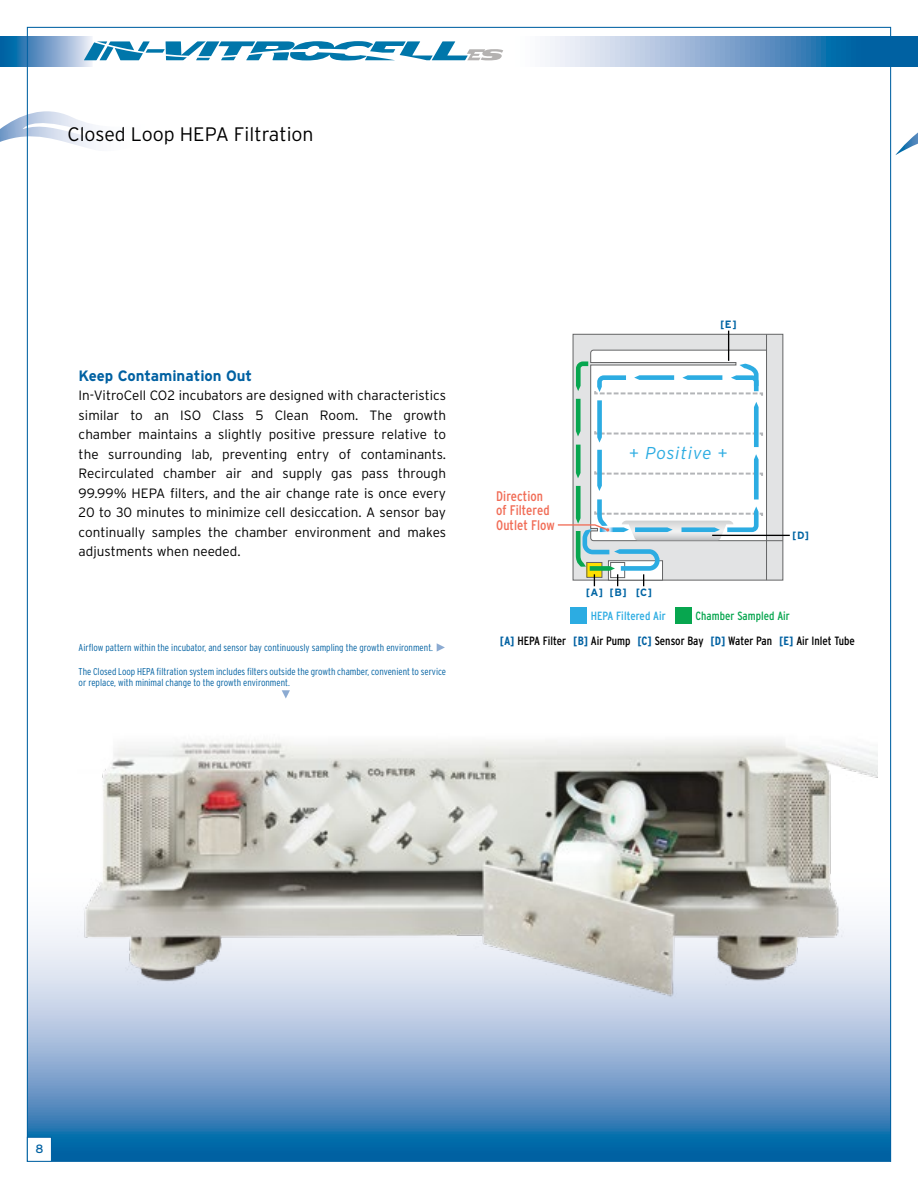
<style>
.page{position:relative;width:918px;height:1188px;background:#fff}
.page>*{position:absolute;margin:0;border:0;box-sizing:border-box;transform-origin:0 0}
.t1{font:300 19.5px "Interstate";color:#000}
.t2{font:italic 300 17.25px "Interstate";letter-spacing:.05em;color:#2cace2}
.t3{font:700 15px "Interstate";color:#0061a2}
.t4{font:condensed 13.95px/14.5px "Interstate";letter-spacing:.005em;color:#f16c56}
.t5{font:300 13.5px/19.5px "Interstate";color:#000;text-align:justify}
.t6{font:condensed 12px "Interstate";color:#000}
.t7{font:12px "Interstate";color:#0061a2}
.t8{font:condensed 11.85px "Interstate";letter-spacing:.005em;color:#07a64f}
.t9{font:condensed 11.85px "Interstate";letter-spacing:.005em;color:#2cace2}
.t10{font:700 10.5px "Interstate";color:#0065a4}
.t11{font:300 condensed 9.9px/11.4px "Interstate";color:#0061a2}
.s1{font-weight:700;color:#0061a2}
</style>
<div class="page">
<svg style="left:891px;top:894px;width:1px;height:241px"></svg>
<svg style="left:29px;top:925px;width:860px;height:235px;background:#6698c6"></svg>
<svg style="left:0;top:104px;width:96px;height:57px"></svg>
<svg style="left:895px;top:133px;width:23px;height:22px"></svg>
<svg style="left:0;top:36px;width:93px;height:30px;background:#6599c6"></svg>
<svg style="left:299px;top:36px;width:619px;height:30px"></svg>
<div style="left:27px;top:1137px;width:24px;height:24px;background:#fff"></div>
<div style="left:27px;top:1137px;width:25px;height:25px;border:1px solid #0061a2"></div>
<svg style="left:84px;top:41px;width:419px;height:19px"></svg>
<img style="left:77px;top:740px;width:801px;height:284px">
<svg style="left:282px;top:690px;width:8px;height:9px"></svg>
<svg style="left:437px;top:643px;width:8px;height:9px"></svg>
<hr style="left:712px;top:535px;width:78px;height:1px;background:#000">
<hr style="left:728px;top:331px;width:1px;height:30px;background:#000">
<div style="left:570px;top:607px;width:17px;height:16px;background:#2cace2"></div>
<div style="left:675px;top:607px;width:17px;height:16px;background:#07a64f"></div>
<svg style="left:557px;top:334px;width:226px;height:252px"></svg>
<h1 class="t1" style="left:67px;top:122px;width:248px">Closed Loop HEPA Filtration</h1>
<p class="t3" style="left:79px;top:367px;width:175px">Keep Contamination Out</p>
<p class="t5" style="left:79px;top:386px;width:369px">In-VitroCell CO2 incubators are designed with characteristics similar to an ISO Class 5 Clean Room. The growth chamber maintains a slightly positive pressure relative to the surrounding lab, preventing entry of contaminants.<br>Recirculated chamber air and supply gas pass through 99.99% HEPA filters, and the air change rate is once every 20 to 30 minutes to minimize cell desiccation. A sensor bay continually samples the chamber environment and makes adjustments when needed.</p>
<p class="t11" style="left:79px;top:641px;width:356px">Airflow pattern within the incubator, and sensor bay continuously sampling the growth environment.</p>
<p class="t11" style="left:79px;top:666px;width:369px">The Closed Loop HEPA filtration system includes filters outside the growth chamber, convenient to service or replace, with minimal change to the growth environment.</p>
<p class="t10" style="left:720px;top:318px;width:18px">[E]</p>
<p class="t4" style="left:496px;top:488px;width:60px">Direction of Filtered<br>Outlet Flow</p>
<p class="t2" style="left:629px;top:443px;width:100px">+ Positive +</p>
<p class="t10" style="left:586px;top:586px;width:68px">[A] [B] [C]</p>
<p class="t10" style="left:792px;top:529px;width:18px">[D]</p>
<p class="t9" style="left:591px;top:608px;width:77px">HEPA Filtered Air</p>
<p class="t8" style="left:696px;top:608px;width:96px">Chamber Sampled Air</p>
<p class="t6" style="left:500px;top:634px;width:357px"><span class="s1">[A]</span> HEPA Filter <span class="s1">[B]</span> Air Pump <span class="s1">[C]</span> Sensor Bay <span class="s1">[D]</span> Water Pan <span class="s1">[E]</span> Air Inlet Tube</p>
<p class="t7" style="left:35px;top:1141px;width:10px">8</p>
</div>
